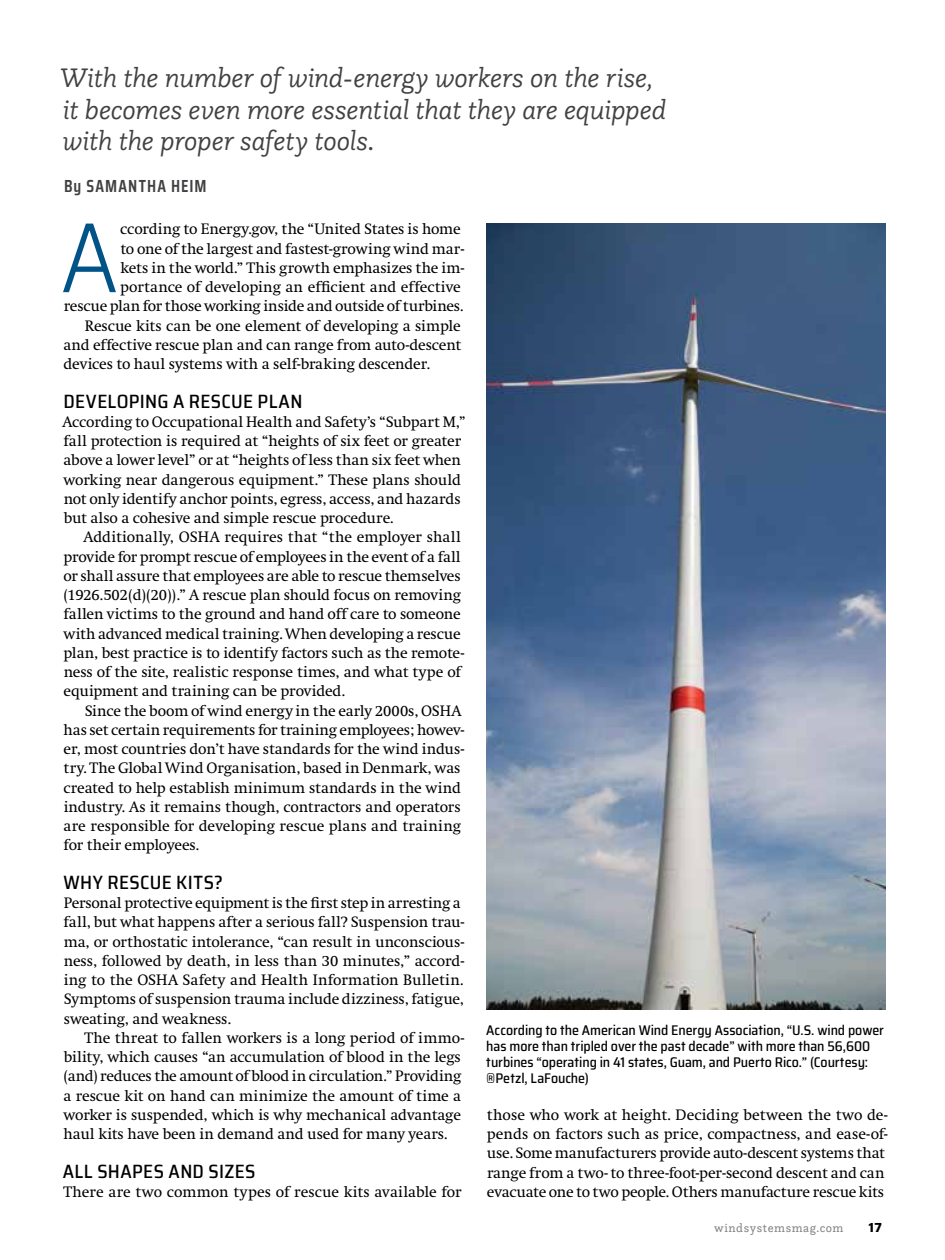
<style>
.page{position:relative;width:945px;height:1260px;background:#fff}
.page>*{position:absolute;margin:0;border:0;box-sizing:border-box;transform-origin:0 0}
.t1{font:300 semi-condensed 99.75px "Saira";color:#005387}
.t2{font:italic 300 28px/31.5px "Questa Slab";letter-spacing:-.015em;color:#414042}
.t3{font:500 semi-condensed 19.25px "Saira";letter-spacing:.02em;color:#000}
.t4{font:600 17.5px "Saira Condensed";letter-spacing:.065em;color:#414042}
.t5{font:15.75px/19.2px "Swift";letter-spacing:-.01em;color:#000}
.t6{font:500 semi-condensed 14px/15.8px "Saira";letter-spacing:-.005em;color:#000}
.t7{font:700 13.12px "Saira";color:#000}
.t8{font:12.25px "Questa Slab";letter-spacing:.05em;color:#808285}
</style>
<div class="page">
<img style="left:486px;top:224px;width:399px;height:785px">
<h2 class="t2" style="left:59px;top:61px;width:608px">With the number of wind-energy workers on the rise, it becomes even more essential that they are equipped with the proper safety tools.</h2>
<p class="t4" style="left:64px;top:173px;width:144px">By SAMANTHA HEIM</p>
<h1 class="t1" style="left:60px;top:184px;width:60px">A</h1>
<p class="t5" style="left:120px;top:220px;width:342px">ccording to Energy.gov, the “United States is home</p>
<p class="t5" style="left:120px;top:239px;width:345px">to one of the largest and fastest-growing wind mar-</p>
<p class="t5" style="left:120px;top:258px;width:345px">kets in the world.” This growth emphasizes the im-</p>
<p class="t5" style="left:120px;top:278px;width:342px">portance of developing an efficient and effective</p>
<p class="t5" style="left:64px;top:297px;width:401px">rescue plan for those working inside and outside of turbines.</p>
<p class="t5" style="left:85px;top:316px;width:377px">Rescue kits can be one element of developing a simple</p>
<p class="t5" style="left:63px;top:335px;width:399px">and effective rescue plan and can range from auto-descent</p>
<p class="t5" style="left:64px;top:355px;width:368px">devices to haul systems with a self-braking descender.</p>
<p class="t3" style="left:64px;top:386px;width:240px">DEVELOPING A RESCUE PLAN</p>
<p class="t5" style="left:62px;top:412px;width:405px">According to Occupational Health and Safety’s “Subpart M,” fall protection is required at “heights of six feet or greater above a lower level” or at “heights of less than six feet when working near dangerous equipment.” These plans should not only identify anchor points, egress, access, and hazards but also a cohesive and simple rescue procedure.</p>
<p class="t5" style="left:64px;top:528px;width:402px;text-indent:20px">Additionally, OSHA requires that “the employer shall provide for prompt rescue of employees in the event of a fall or shall assure that employees are able to rescue themselves (1926.502(d)(20)).” A rescue plan should focus on removing fallen victims to the ground and hand off care to someone with advanced medical training. When developing a rescue plan, best practice is to identify factors such as the remote&shy;ness of the site, realistic response times, and what type of equipment and training can be provided.</p>
<p class="t5" style="left:64px;top:701px;width:402px;text-indent:21px">Since the boom of wind energy in the early 2000s, OSHA has set certain requirements for training employees; howev&shy;er, most countries don’t have standards for the wind indus&shy;try. The Global Wind Organisation, based in Denmark, was created to help establish minimum standards in the wind industry. As it remains though, contractors and operators are responsible for developing rescue plans and training for their employees.</p>
<p class="t3" style="left:63px;top:868px;width:161px">WHY RESCUE KITS?</p>
<p class="t5" style="left:64px;top:894px;width:402px">Personal protective equipment is the first step in arresting a fall, but what happens after a serious fall? Suspension trau&shy;ma, or orthostatic intolerance, “can result in unconscious&shy;ness, followed by death, in less than 30 minutes,” accord&shy;ing to the OSHA Safety and Health Information Bulletin.<br>Symptoms of suspension trauma include dizziness, fatigue, sweating, and weakness.</p>
<p class="t5" style="left:63px;top:1028px;width:402px;text-indent:21px">The threat to fallen workers is a long period of immo&shy;bility, which causes “an accumulation of blood in the legs (and) reduces the amount of blood in circulation.” Providing a rescue kit on hand can minimize the amount of time a worker is suspended, which is why mechanical advantage haul kits have been in demand and used for many years.</p>
<p class="t3" style="left:63px;top:1156px;width:194px">ALL SHAPES AND SIZES</p>
<p class="t5" style="left:63px;top:1182px;width:400px">There are two common types of rescue kits available for</p>
<p class="t6" style="left:486px;top:1022px;width:399px">According to the American Wind Energy Association, “U.S. wind power has more than tripled over the past decade” with more than 56,600 turbines “operating in 41 states, Guam, and Puerto Rico.” (Courtesy: ®Petzl, LaFouche)</p>
<p class="t5" style="left:487px;top:1105px;width:402px">those who work at height. Deciding between the two de&shy;pends on factors such as price, compactness, and ease-of&shy;use. Some manufacturers provide auto-descent systems that range from a two- to three-foot-per-second descent and can evacuate one to two people. Others manufacture rescue kits</p>
<p class="t8" style="left:714px;top:1220px;width:131px">windsystemsmag.com</p>
<p class="t7" style="left:869px;top:1218px;width:15px">17</p>
</div>
